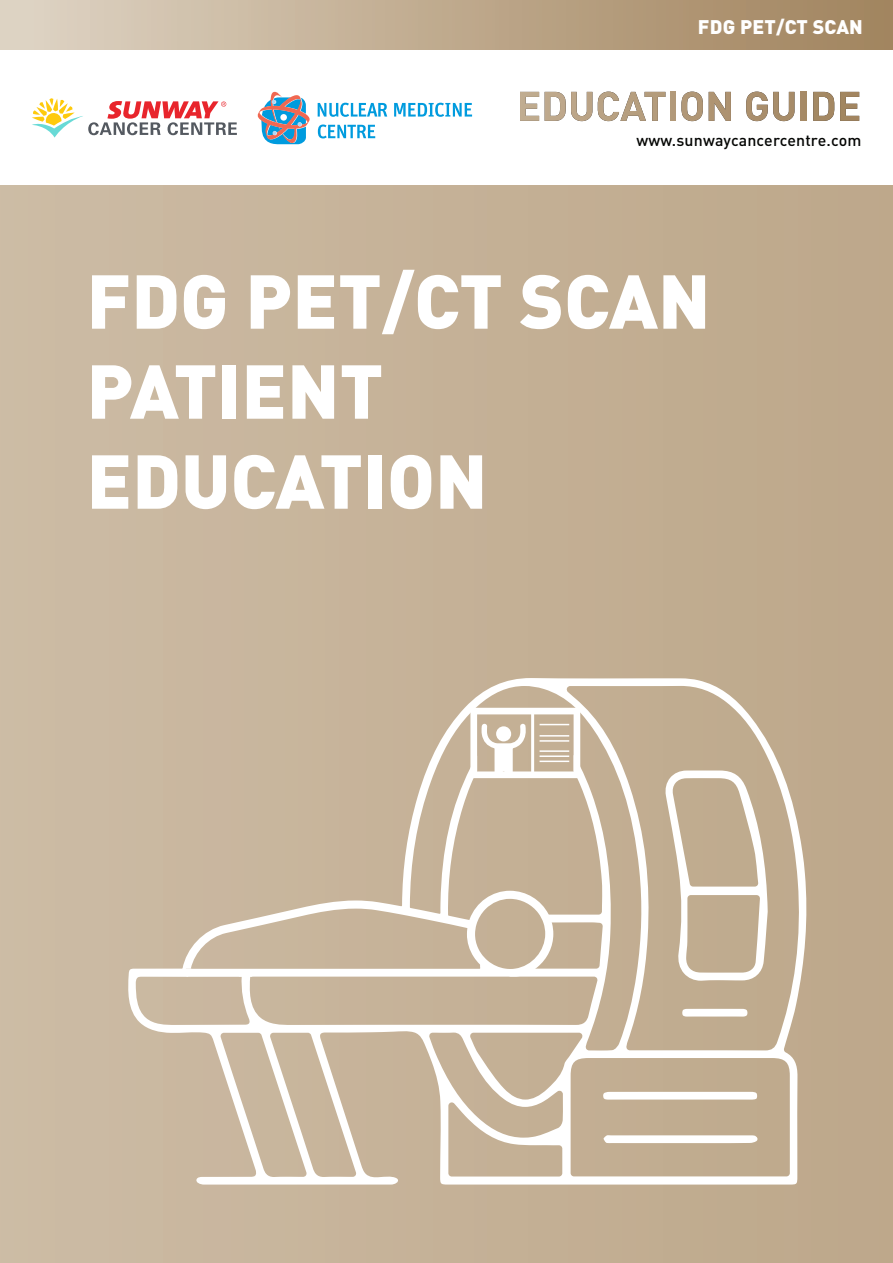
<style>
.page{position:relative;width:893px;height:1263px;background:#fff}
.page>*{position:absolute;margin:0;border:0;box-sizing:border-box;transform-origin:0 0}
.t1{font:900 75px/90px "DIN Pro";color:#fff}
.t2{font:900 19.5px "DIN Pro";letter-spacing:.01em;color:#fff}
.t3{font:500 15.9px "DIN Pro";letter-spacing:.01em;color:#040503}
</style>
<div class="page">
<div style="left:1px;top:186px;width:892px;height:1077px;background:#c5b298"></div>
<div style="left:0;top:0;width:893px;height:50px;background:linear-gradient(to right,#ded3c3,#a0825c)"></div>
<svg style="left:257px;top:91px;width:53px;height:54px"></svg>
<svg style="left:318px;top:103px;width:69px;height:14px"></svg>
<svg style="left:394px;top:103px;width:78px;height:14px"></svg>
<svg style="left:318px;top:125px;width:57px;height:13px"></svg>
<svg style="left:32px;top:98px;width:205px;height:40px"></svg>
<svg style="left:520px;top:92px;width:19px;height:29px"></svg>
<svg style="left:545px;top:92px;width:47px;height:29px"></svg>
<svg style="left:598px;top:92px;width:67px;height:29px"></svg>
<div style="left:670px;top:92px;width:6px;height:29px;background:#b29979"></div>
<svg style="left:681px;top:92px;width:22px;height:29px"></svg>
<svg style="left:709px;top:92px;width:22px;height:29px"></svg>
<svg style="left:746px;top:92px;width:48px;height:29px"></svg>
<div style="left:801px;top:92px;width:5px;height:29px;background:#a68a66"></div>
<svg style="left:813px;top:92px;width:21px;height:29px"></svg>
<svg style="left:840px;top:92px;width:19px;height:29px"></svg>
<svg style="left:128px;top:678px;width:681px;height:506px"></svg>
<svg style="left:182px;top:891px;width:371px;height:86px"></svg>
<p class="t2" style="left:698px;top:10px;width:166px">FDG PET/CT SCAN</p>
<p class="t3" style="left:636px;top:127px;width:226px">www.sunwaycancercentre.com</p>
<p class="t1" style="left:87px;top:247px;width:625px">FDG PET/CT SCAN<br>PATIENT<br>EDUCATION</p>
</div>
